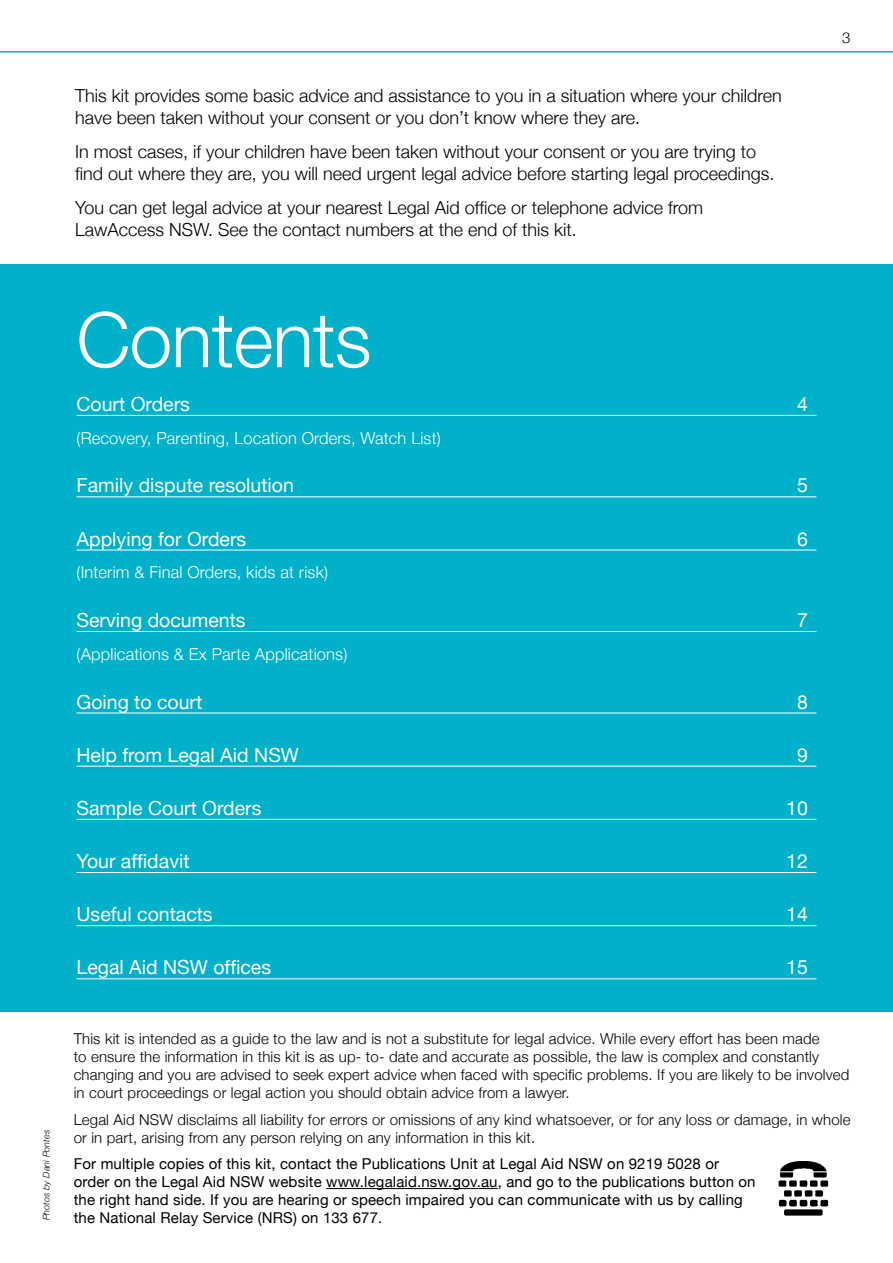
<style>
.page{position:relative;width:893px;height:1263px;background:#fff}
.page>*{position:absolute;margin:0;border:0;box-sizing:border-box;transform-origin:0 0}
.t1{font:300 76.5px "Helvetica Neue";letter-spacing:-.01em;color:#fff}
.t2{font:19.5px "Helvetica Neue";color:#fff}
.t3{font:300 18px/21.6px "Helvetica Neue";color:#000}
.t4{font:300 16.5px "Helvetica Neue";letter-spacing:.01em;color:#fff}
.t5{font:300 15px/18px "Helvetica Neue";letter-spacing:.01em;color:#000}
.t6{font:15px/18px "Helvetica Neue";letter-spacing:.01em;color:#000}
.t7{font:italic 300 9px "Helvetica Neue";letter-spacing:.005em;color:#000}
</style>
<div class="page">
<hr style="left:0;top:51px;width:893px;height:2px;background:#00b1c9">
<div style="left:0;top:264px;width:893px;height:748px;background:#00b1c9"></div>
<hr style="left:77px;top:415px;width:739px;height:1px;background:#fff">
<hr style="left:77px;top:497px;width:739px;height:1px;background:#fff">
<hr style="left:77px;top:550px;width:739px;height:1px;background:#fff">
<hr style="left:77px;top:631px;width:739px;height:1px;background:#fff">
<hr style="left:77px;top:713px;width:739px;height:1px;background:#fff">
<hr style="left:77px;top:766px;width:739px;height:1px;background:#fff">
<hr style="left:77px;top:819px;width:739px;height:1px;background:#fff">
<hr style="left:77px;top:872px;width:739px;height:1px;background:#fff">
<hr style="left:77px;top:925px;width:739px;height:1px;background:#fff">
<hr style="left:77px;top:978px;width:739px;height:1px;background:#fff">
<hr style="left:326px;top:1188px;width:172px;height:1px;background:#000">
<img style="left:778px;top:1161px;width:51px;height:55px">
<p class="t3" style="left:75px;top:85px;width:708px">This kit provides some basic advice and assistance to you in a situation where your children have been taken without your consent or you don’t know where they are.</p>
<p class="t3" style="left:75px;top:141px;width:701px">In most cases, if your children have been taken without your consent or you are trying to find out where they are, you will need urgent legal advice before starting legal proceedings.</p>
<p class="t3" style="left:75px;top:197px;width:629px">You can get legal advice at your nearest Legal Aid office or telephone advice from<br>LawAccess NSW. See the contact numbers at the end of this kit.</p>
<p class="t5" style="left:842px;top:28px;width:10px">3</p>
<p class="t7" style="left:41px;top:1220px;width:92px;rotate:-90deg">Photos by Dani Pontes</p>
<h1 class="t1" style="left:77px;top:293px;width:296px">Contents</h1>
<h2 class="t2" style="left:77px;top:392px;width:115px">Court Orders</h2>
<h2 class="t2" style="left:797px;top:392px;width:12px">4</h2>
<p class="t4" style="left:77px;top:428px;width:366px">(Recovery, Parenting, Location Orders, Watch List)</p>
<h2 class="t2" style="left:77px;top:474px;width:219px">Family dispute resolution</h2>
<h2 class="t2" style="left:797px;top:474px;width:12px">5</h2>
<h2 class="t2" style="left:77px;top:527px;width:171px">Applying for Orders</h2>
<h2 class="t2" style="left:797px;top:527px;width:12px">6</h2>
<p class="t4" style="left:77px;top:562px;width:253px">(Interim &amp; Final Orders, kids at risk)</p>
<h2 class="t2" style="left:77px;top:608px;width:171px">Serving documents</h2>
<h2 class="t2" style="left:797px;top:608px;width:12px">7</h2>
<p class="t4" style="left:77px;top:644px;width:272px">(Applications &amp; Ex Parte Applications)</p>
<h2 class="t2" style="left:77px;top:690px;width:127px">Going to court</h2>
<h2 class="t2" style="left:797px;top:690px;width:12px">8</h2>
<h2 class="t2" style="left:77px;top:743px;width:224px">Help from Legal Aid NSW</h2>
<h2 class="t2" style="left:797px;top:743px;width:12px">9</h2>
<h2 class="t2" style="left:77px;top:796px;width:186px">Sample Court Orders</h2>
<h2 class="t2" style="left:786px;top:796px;width:23px">10</h2>
<h2 class="t2" style="left:77px;top:849px;width:115px">Your affidavit</h2>
<h2 class="t2" style="left:786px;top:849px;width:23px">12</h2>
<h2 class="t2" style="left:77px;top:903px;width:138px">Useful contacts</h2>
<h2 class="t2" style="left:786px;top:903px;width:23px">14</h2>
<h2 class="t2" style="left:77px;top:956px;width:196px">Legal Aid NSW offices</h2>
<h2 class="t2" style="left:786px;top:956px;width:23px">15</h2>
<p class="t5" style="left:74px;top:1029px;width:777px">This kit is intended as a guide to the law and is not a substitute for legal advice. While every effort has been made<br>to ensure the information in this kit is as up- to- date and accurate as possible, the law is complex and constantly changing and you are advised to seek expert advice when faced with specific problems. If you are likely to be involved in court proceedings or legal action you should obtain advice from a lawyer.</p>
<p class="t5" style="left:74px;top:1110px;width:778px">Legal Aid NSW disclaims all liability for errors or omissions of any kind whatsoever, or for any loss or damage, in whole or in part, arising from any person relying on any information in this kit.</p>
<p class="t6" style="left:74px;top:1154px;width:683px">For multiple copies of this kit, contact the Publications Unit at Legal Aid NSW on 9219 5028 or order on the Legal Aid NSW website www.legalaid.nsw.gov.au, and go to the publications button on the right hand side. If you are hearing or speech impaired you can communicate with us by calling the National Relay Service (NRS) on 133 677.</p>
</div>
